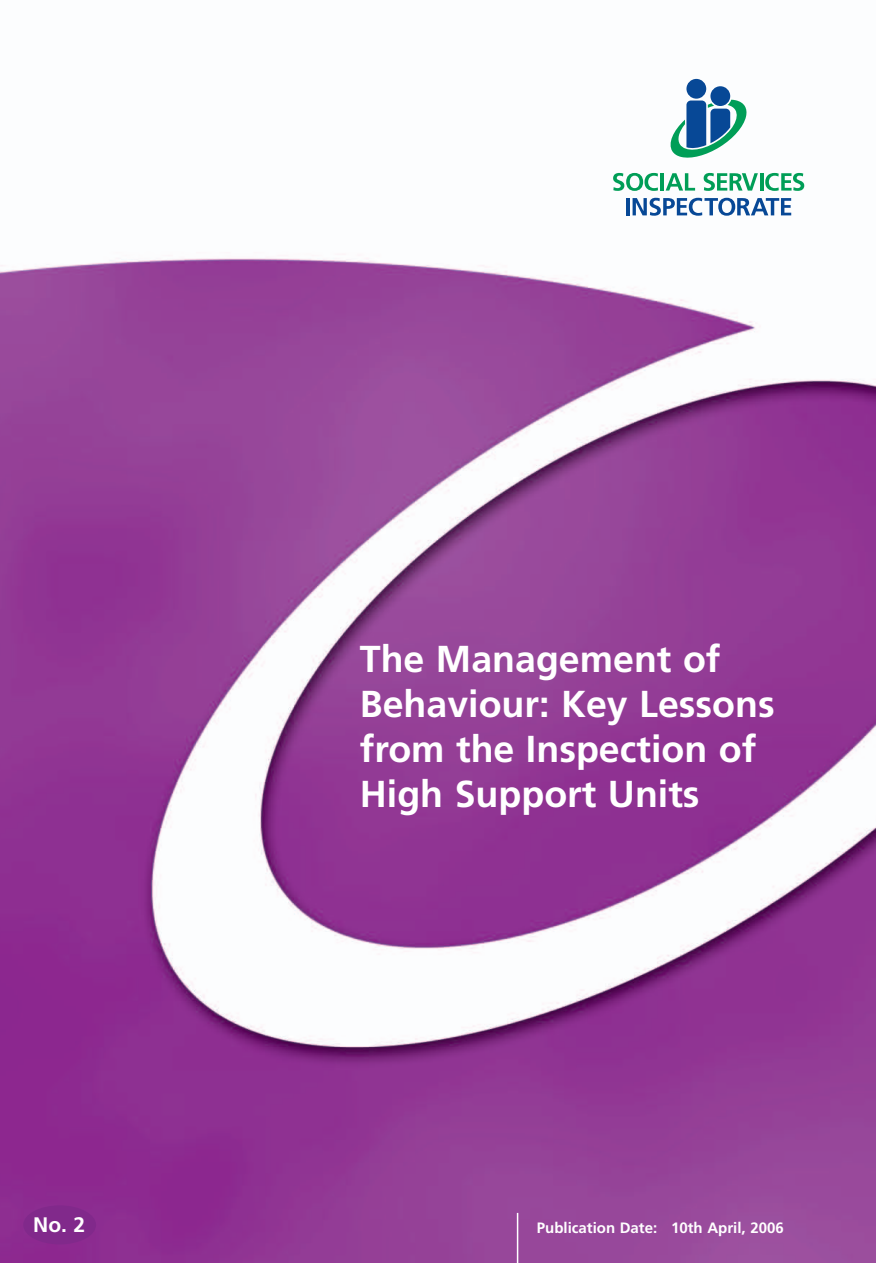
<style>
.page{position:relative;width:876px;height:1263px;background:#fff}
.page>*{position:absolute;margin:0;border:0;box-sizing:border-box;transform-origin:0 0}
.t1{font:700 37.5px/45px "Frutiger";color:#fff}
.t2{font:700 21px "Frutiger";color:#fff}
.t3{font:700 15px "Frutiger";color:#fff}
</style>
<div class="page">
<img style="left:0;top:78px;width:876px;height:1185px">
<svg style="left:613px;top:173px;width:45px;height:18px"></svg>
<hr style="left:660px;top:173px;width:3px;height:18px;background:#009e57">
<svg style="left:665px;top:173px;width:30px;height:18px"></svg>
<svg style="left:703px;top:173px;width:55px;height:18px"></svg>
<hr style="left:760px;top:173px;width:3px;height:18px;background:#009e57">
<svg style="left:765px;top:173px;width:39px;height:18px"></svg>
<hr style="left:626px;top:198px;width:3px;height:17px;background:#074896">
<svg style="left:632px;top:198px;width:159px;height:18px"></svg>
<div style="left:686px;top:79px;width:20px;height:20px;background:#074896;border-radius:50%"></div>
<div style="left:710px;top:86px;width:20px;height:20px;background:#074896;border-radius:50%"></div>
<svg style="left:667px;top:100px;width:80px;height:59px"></svg>
<hr style="left:517px;top:1213px;width:1px;height:50px;background:#fff">
<div style="left:23px;top:1205px;width:73px;height:39px;background:#81298b;border-radius:50%"></div>
<p class="t1" style="left:360px;top:640px;width:416px">The Management of<br>Behaviour: Key Lessons from the Inspection of<br>High Support Units</p>
<p class="t2" style="left:33px;top:1216px;width:53px">No. 2</p>
<p class="t3" style="left:537px;top:1222px;width:248px">Publication Date: 10th April, 2006</p>
</div>
